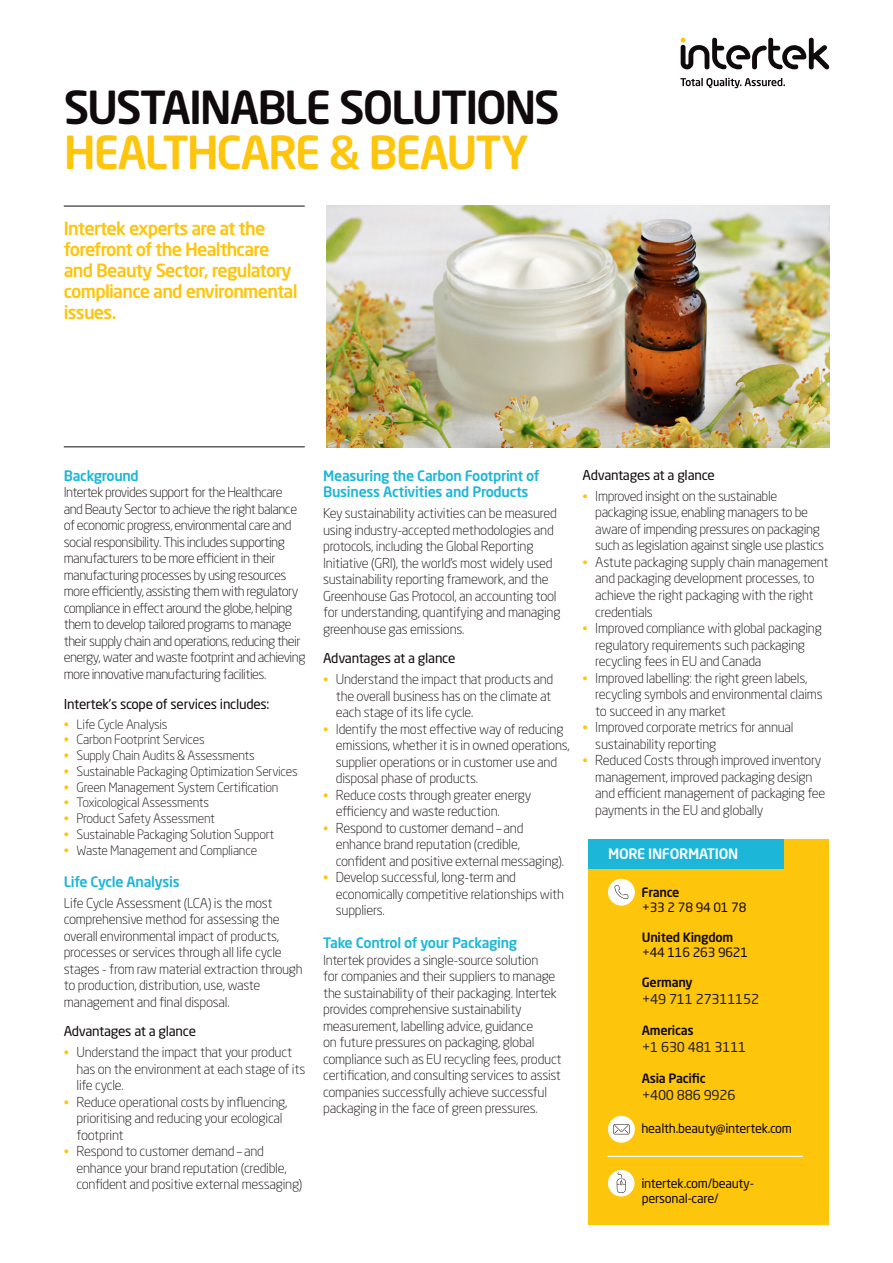
<style>
.page{position:relative;width:893px;height:1263px;background:#fff}
.page>*{position:absolute;margin:0;border:0;box-sizing:border-box;transform-origin:0 0}
.Paragraph_Style_1{font:500 45px/45px "Neo Sans Std";letter-spacing:-.05em;color:#110a0c}
.t1{font:500 18px/21px "Neo Sans Std";letter-spacing:-.04em;color:#fec50d}
.t2{font:500 14.25px/16.5px "Neo Sans Std";letter-spacing:-.02em;color:#1cb6d8}
.More_Information{font:500 14.25px "Neo Sans Std";letter-spacing:-.02em;color:#fff}
.t3{font:300 13.5px/16.5px "Neo Sans Std";letter-spacing:-.02em;color:#110a0c}
.t4{font:300 13.5px/16.5px "Neo Sans Std";letter-spacing:-.04em;color:#110a0c}
.t5{font:13.5px "Neo Sans Std";letter-spacing:-.02em;color:#110a0c}
.Contact_Details{font:13.5px "Neo Sans Std";letter-spacing:-.02em;color:#231f20}
.t6{font:300 12.75px "Neo Sans Std";letter-spacing:-.02em;color:#110a0c}
.Contact_Details-2{font:12.75px/15px "Neo Sans Std";letter-spacing:-.02em;color:#110a0c}
.Contact_Details-3{font:500 12.75px/15px "Neo Sans Std";letter-spacing:-.02em;color:#110a0c}
.s1{color:#fec50d}
.s2{font-size:12.75px;color:#fec50d}
.s3{font-weight:500}
.s4{font-weight:400}
</style>
<div class="page">
<svg style="left:680px;top:78px;width:105px;height:10px"></svg>
<svg style="left:681px;top:38px;width:148px;height:31px"></svg>
<img style="left:326px;top:206px;width:503px;height:241px">
<hr style="left:64px;top:446px;width:241px;height:1px;background:#110a0c">
<hr style="left:64px;top:206px;width:241px;height:1px;background:#110a0c">
<div style="left:588px;top:839px;width:241px;height:386px;background:#fec50d"></div>
<div style="left:588px;top:839px;width:196px;height:30px;background:#1cb6d8"></div>
<div style="left:608px;top:879px;width:27px;height:27px;background:#fff;border-radius:50%"></div>
<svg style="left:614px;top:885px;width:14px;height:14px"></svg>
<div style="left:608px;top:1116px;width:27px;height:27px;background:#fff;border-radius:50%"></div>
<svg style="left:613px;top:1124px;width:16px;height:10px"></svg>
<div style="left:608px;top:1170px;width:26px;height:26px;background:#fff;border-radius:50%"></div>
<svg style="left:617px;top:1172px;width:9px;height:21px"></svg>
<hr style="left:607px;top:1156px;width:196px;height:1px;background:#fff">
<p class="Paragraph_Style_1" style="left:64px;top:84px;width:498px">SUSTAINABLE SOLUTIONS<br><span class="s1">HEALTHCARE &amp; BEAUTY</span></p>
<p class="t1" style="left:64px;top:218px;width:235px">Intertek experts are at the forefront of the Healthcare and Beauty Sector, regulatory compliance and environmental issues.</p>
<p class="t2" style="left:64px;top:467px;width:77px">Background</p>
<p class="t4" style="left:64px;top:484px;width:243px">Intertek provides support for the Healthcare<br>and Beauty Sector to achieve the right balance of economic progress, environmental care and social responsibility. This includes supporting manufacturers to be more efficient in their manufacturing processes by using resources more efficiently, assisting them with regulatory compliance in effect around the globe, helping them to develop tailored programs to manage their supply chain and operations, reducing their energy, water and waste footprint and achieving more innovative manufacturing facilities.</p>
<p class="t5" style="left:64px;top:695px;width:207px">Intertek’s scope of services includes:</p>
<p class="t6" style="left:64px;top:716px;width:105px"><span class="s1">•</span> Life Cycle Analysis</p>
<p class="t6" style="left:64px;top:732px;width:142px"><span class="s1">•</span> Carbon Footprint Services</p>
<p class="t6" style="left:64px;top:748px;width:192px"><span class="s1">•</span> Supply Chain Audits &amp; Assessments</p>
<p class="t6" style="left:64px;top:763px;width:235px"><span class="s1">•</span> Sustainable Packaging Optimization Services</p>
<p class="t6" style="left:64px;top:779px;width:216px"><span class="s1">•</span> Green Management System Certification</p>
<p class="t6" style="left:64px;top:795px;width:147px"><span class="s1">•</span> Toxicological Assessments</p>
<p class="t6" style="left:64px;top:811px;width:153px"><span class="s1">•</span> Product Safety Assessment</p>
<p class="t6" style="left:64px;top:826px;width:212px"><span class="s1">•</span> Sustainable Packaging Solution Support</p>
<p class="t6" style="left:64px;top:842px;width:195px"><span class="s1">•</span> Waste Management and Compliance</p>
<p class="t2" style="left:64px;top:873px;width:117px">Life Cycle Analysis</p>
<p class="t3" style="left:64px;top:894px;width:240px">Life Cycle Assessment (LCA) is the most comprehensive method for assessing the overall environmental impact of products, processes or services through all life cycle stages - from raw material extraction through to production, distribution, use, waste management and final disposal.</p>
<p class="t5" style="left:64px;top:1023px;width:134px">Advantages at a glance</p>
<p class="t3" style="left:77px;top:1044px;width:230px;text-indent:-13px"><span class="s2">•</span> Understand the impact that your product has on the environment at each stage of its life cycle.</p>
<p class="t3" style="left:77px;top:1093px;width:212px;text-indent:-13px"><span class="s2">•</span> Reduce operational costs by influencing, prioritising and reducing your ecological footprint</p>
<p class="t3" style="left:77px;top:1143px;width:227px;text-indent:-13px"><span class="s2">•</span> Respond to customer demand – and enhance your brand reputation (credible, confident and positive external messaging)</p>
<p class="t2" style="left:323px;top:467px;width:218px">Measuring the Carbon Footprint of<br>Business Activities and Products</p>
<p class="t3" style="left:323px;top:505px;width:239px">Key sustainability activities can be measured using industry-accepted methodologies and protocols, including the Global Reporting Initiative (GRI), the world’s most widely used sustainability reporting framework, and the Greenhouse Gas Protocol, an accounting tool for understanding, quantifying and managing greenhouse gas emissions.</p>
<p class="t5" style="left:323px;top:650px;width:134px">Advantages at a glance</p>
<p class="t3" style="left:336px;top:671px;width:219px;text-indent:-13px"><span class="s2">•</span> Understand the impact that products and the overall business has on the climate at each stage of its life cycle.</p>
<p class="t3" style="left:336px;top:720px;width:235px;text-indent:-13px"><span class="s2">•</span> Identify the most effective way of reducing emissions, whether it is in owned operations, supplier operations or in customer use and disposal phase of products.</p>
<p class="t3" style="left:336px;top:786px;width:197px;text-indent:-13px"><span class="s2">•</span> Reduce costs through greater energy efficiency and waste reduction.</p>
<p class="t3" style="left:336px;top:819px;width:229px;text-indent:-13px"><span class="s2">•</span> Respond to customer demand – and enhance brand reputation (credible, confident and positive external messaging).</p>
<p class="t3" style="left:336px;top:869px;width:230px;text-indent:-13px"><span class="s2">•</span> Develop successful, long-term and economically competitive relationships with suppliers.</p>
<p class="t2" style="left:323px;top:934px;width:196px">Take Control of your Packaging</p>
<p class="t3" style="left:323px;top:951px;width:240px">Intertek provides a single-source solution<br>for companies and their suppliers to manage the sustainability of their packaging. Intertek provides comprehensive sustainability measurement, labelling advice, guidance<br>on future pressures on packaging, global compliance such as EU recycling fees, product certification, and consulting services to assist companies successfully achieve successful packaging in the face of green pressures.</p>
<p class="t5" style="left:583px;top:467px;width:134px">Advantages at a glance</p>
<p class="t3" style="left:595px;top:488px;width:230px;text-indent:-13px"><span class="s2">•</span> Improved insight on the sustainable packaging issue, enabling managers to be aware of impending pressures on packaging such as legislation against single use plastics</p>
<p class="t3" style="left:595px;top:554px;width:235px;text-indent:-13px"><span class="s2">•</span> Astute packaging supply chain management and packaging development processes, to achieve the right packaging with the right credentials</p>
<p class="t3" style="left:595px;top:620px;width:228px;text-indent:-13px"><span class="s2">•</span> Improved compliance with global packaging regulatory requirements such packaging recycling fees in EU and Canada</p>
<p class="t3" style="left:595px;top:669px;width:229px;text-indent:-13px"><span class="s2">•</span> Improved labelling: the right green labels, recycling symbols and environmental claims to succeed in any market</p>
<p class="t3" style="left:595px;top:719px;width:200px;text-indent:-13px"><span class="s2">•</span> Improved corporate metrics for annual sustainability reporting</p>
<p class="t3" style="left:595px;top:752px;width:232px;text-indent:-13px"><span class="s2">•</span> Reduced Costs through improved inventory management, improved packaging design and efficient management of packaging fee payments in the EU and globally</p>
<p class="More_Information" style="left:608px;top:844px;width:132px">MORE INFORMATION</p>
<p class="Contact_Details-2" style="left:641px;top:885px;width:107px"><span class="s3">France<br></span>+33 2 78 94 01 78</p>
<p class="Contact_Details-3" style="left:642px;top:930px;width:108px">United Kingdom <span class="s4">+44 116 263 9621</span></p>
<p class="Contact_Details-3" style="left:642px;top:975px;width:52px">Germany</p>
<p class="Contact_Details" style="left:642px;top:990px;width:118px">+49 711 27311152</p>
<p class="Contact_Details-3" style="left:642px;top:1023px;width:53px">Americas</p>
<p class="Contact_Details" style="left:642px;top:1038px;width:106px">+1 630 481 3111</p>
<p class="Contact_Details-3" style="left:642px;top:1071px;width:65px">Asia Pacific</p>
<p class="Contact_Details" style="left:642px;top:1086px;width:95px">+400 886 9926</p>
<p class="Contact_Details-2" style="left:641px;top:1120px;width:152px">health.beauty@intertek.com</p>
<p class="Contact_Details-2" style="left:641px;top:1176px;width:114px">intertek.com/beauty&shy;personal-care/</p>
</div>
